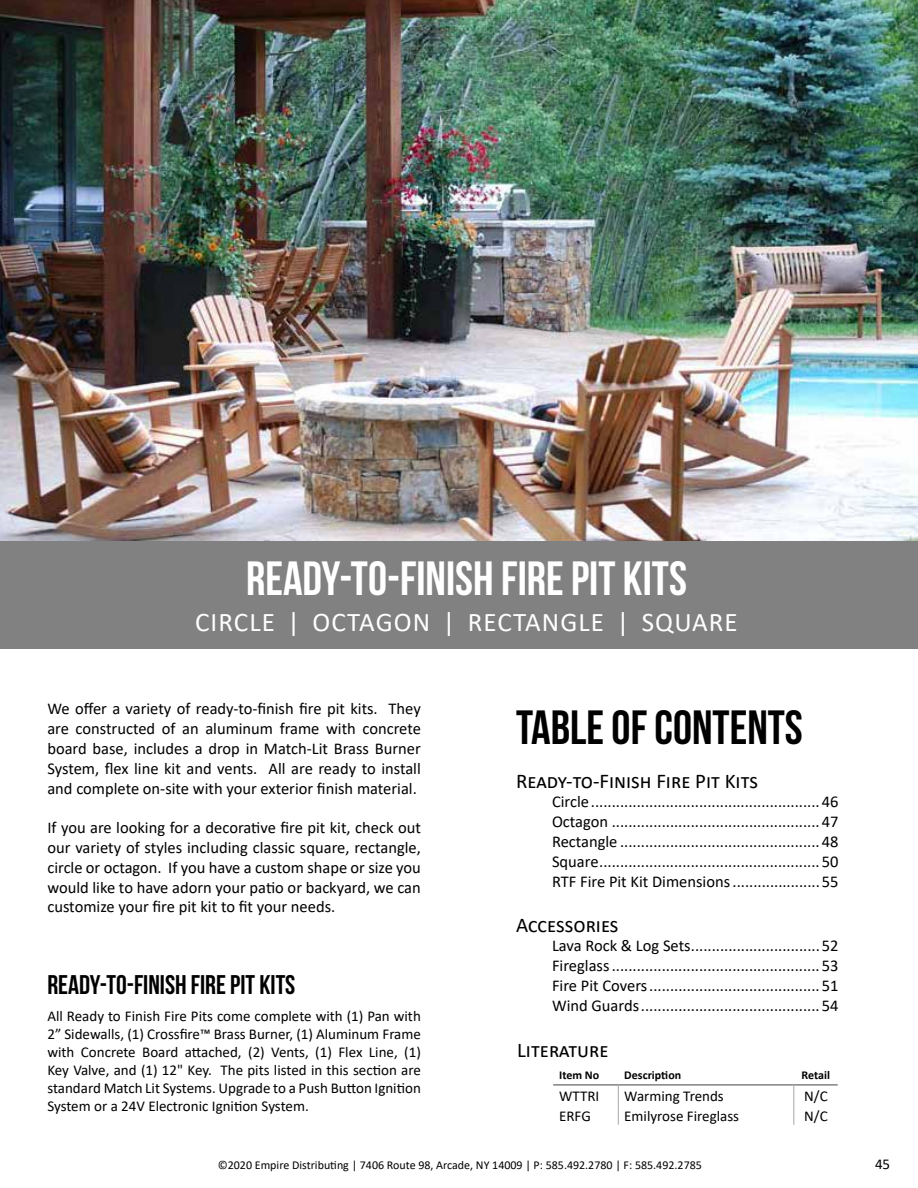
<style>
.page{position:relative;width:918px;height:1188px;background:#fff}
.page>*{position:absolute;margin:0;border:0;box-sizing:border-box;transform-origin:0 0}
.t1{font:48px "Bebas Neue";color:#fff}
.t2{font:48px "Bebas Neue";color:#000}
.t3{font:27px "Calibri";letter-spacing:.04em;color:#fff}
.t4{font:27px "Bebas Neue";color:#000}
.t5{font:21px "Calibri";color:#000}
.t6{font:16.5px/19.8px "Calibri";color:#000;text-align:justify}
.t7{font:15px/18px "Calibri";color:#000;text-align:justify}
.t8{font:12px "Calibri";color:#000}
.t9{font:700 12px "Calibri";color:#000}
</style>
<div class="page">
<img style="left:0;top:0;width:918px;height:541px">
<svg style="left:618px;top:1086px;width:1px;height:39px"></svg>
<svg style="left:793px;top:1086px;width:1px;height:39px"></svg>
<hr style="left:553px;top:1084px;width:65px;height:2px;background:#828282">
<hr style="left:618px;top:1084px;width:176px;height:2px;background:#828282">
<hr style="left:794px;top:1084px;width:44px;height:2px;background:#828282">
<div style="left:0;top:541px;width:918px;height:108px;background:#818181"></div>
<h1 class="t1" style="left:246px;top:552px;width:442px">READY-TO-FINISH FIRE PIT KITS</h1>
<h2 class="t3" style="left:195px;top:604px;width:544px">CIRCLE | OCTAGON | RECTANGLE | SQUARE</h2>
<p class="t6" style="left:47px;top:699px;width:375px">We offer a variety of ready-to-finish fire pit kits. They are constructed of an aluminum frame with concrete board base, includes a drop in Match-Lit Brass Burner System, flex line kit and vents. All are ready to install and complete on-site with your exterior finish material.</p>
<p class="t6" style="left:47px;top:817px;width:375px">If you are looking for a decorative fire pit kit, check out our variety of styles including classic square, rectangle, circle or octagon. If you have a custom shape or size you would like to have adorn your patio or backyard, we can customize your fire pit kit to fit your needs.</p>
<h2 class="t4" style="left:47px;top:970px;width:250px">READY-TO-FINISH FIRE PIT KITS</h2>
<p class="t7" style="left:47px;top:1006px;width:375px">All Ready to Finish Fire Pits come complete with (1) Pan with 2” Sidewalls, (1) Crossfire™ Brass Burner, (1) Aluminum Frame with Concrete Board attached, (2) Vents, (1) Flex Line, (1)<br>Key Valve, and (1) 12" Key. The pits listed in this section are standard Match Lit Systems. Upgrade to a Push Button Ignition System or a 24V Electronic Ignition System.</p>
<h1 class="t2" style="left:516px;top:702px;width:288px">TABLE OF CONTENTS</h1>
<p class="t5" style="left:516px;top:766px;width:244px">Ready-to-Finish Fire Pit Kits</p>
<p class="t6" style="left:552px;top:792px;width:288px">Circle....................................................... 46<br>Octagon ..................................................47<br>Rectangle ................................................48<br>Square..................................................... 50<br>RTF Fire Pit Kit Dimensions.....................55</p>
<p class="t5" style="left:516px;top:910px;width:104px">Accessories</p>
<p class="t6" style="left:552px;top:936px;width:288px">Lava Rock &amp; Log Sets...............................52<br>Fireglass..................................................53<br>Fire Pit Covers.........................................51<br>Wind Guards...........................................54</p>
<p class="t5" style="left:517px;top:1035px;width:93px">Literature</p>
<p class="t9" style="left:559px;top:1066px;width:42px">Item No</p>
<p class="t9" style="left:624px;top:1066px;width:58px">Description</p>
<p class="t9" style="left:802px;top:1066px;width:30px">Retail</p>
<p class="t7" style="left:559px;top:1086px;width:42px">WTTRI</p>
<p class="t7" style="left:624px;top:1086px;width:101px">Warming Trends</p>
<p class="t7" style="left:804px;top:1086px;width:25px">N/C</p>
<p class="t7" style="left:559px;top:1106px;width:33px">ERFG</p>
<p class="t7" style="left:624px;top:1106px;width:116px">Emilyrose Fireglass</p>
<p class="t7" style="left:804px;top:1106px;width:25px">N/C</p>
<p class="t8" style="left:218px;top:1157px;width:486px">©2020 Empire Distributing | 7406 Route 98, Arcade, NY 14009 | P: 585.492.2780 | F: 585.492.2785</p>
<p class="t7" style="left:875px;top:1155px;width:17px">45</p>
</div>
